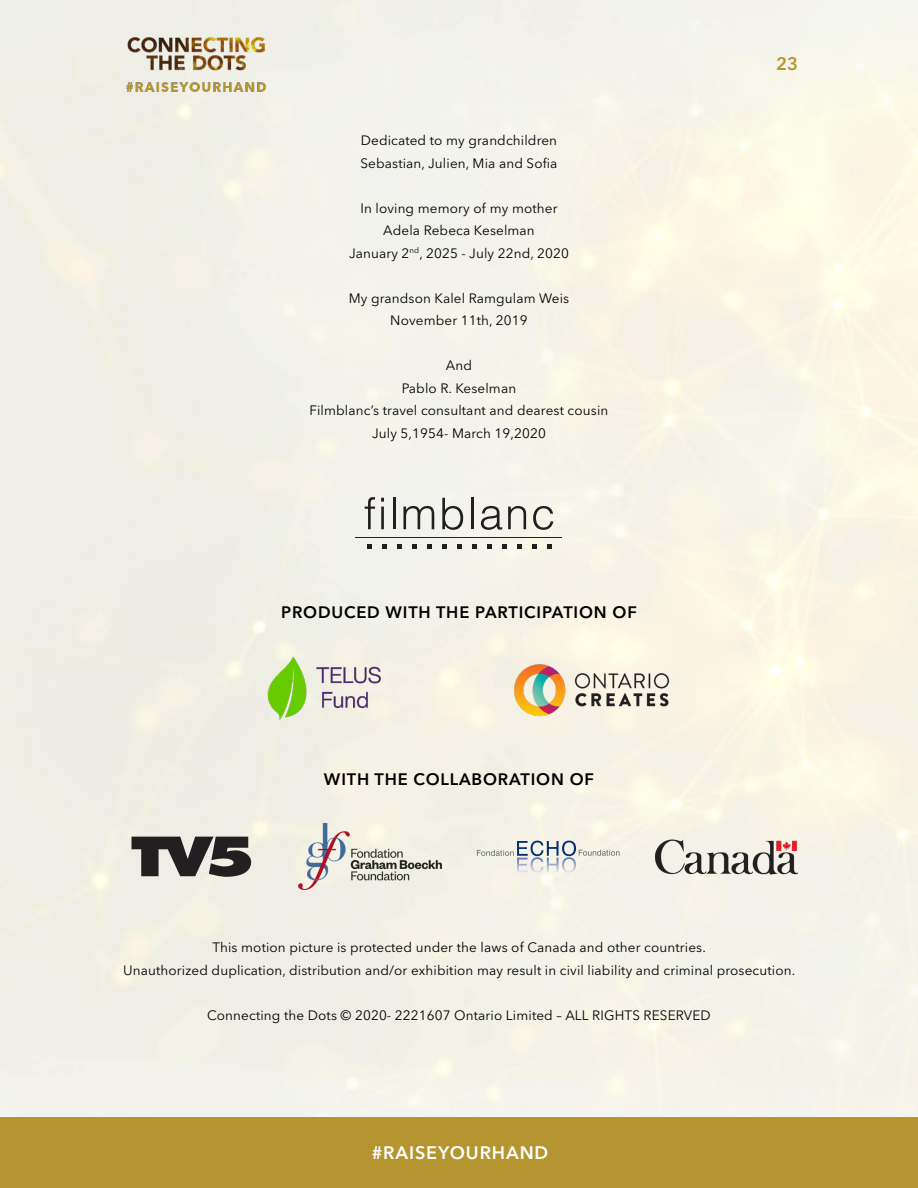
<style>
.page{position:relative;width:918px;height:1188px;background:#fff}
.page>*{position:absolute;margin:0;border:0;box-sizing:border-box;transform-origin:0 0}
.t1{font:600 18px "Avenir Next LT Pro";letter-spacing:.05em;color:#fff}
.t2{font:600 18px "Avenir Next LT Pro";color:#b5952f}
.t3{font:600 16.5px "Avenir Next LT Pro";letter-spacing:.05em;color:#000}
.t4{font:13.5px "Avenir Next LT Pro";letter-spacing:.01em;color:#000}
</style>
<div class="page">
<div style="left:0;top:0;width:918px;height:1118px;background:#f4f2e6"></div>
<img style="left:120px;top:33px;width:152px;height:61px">
<div style="left:0;top:1118px;width:918px;height:70px;background:#b5952f"></div>
<svg style="left:365px;top:497px;width:10px;height:32px"></svg>
<hr style="left:381px;top:507px;width:3px;height:22px;background:#231f20">
<svg style="left:381px;top:498px;width:3px;height:4px"></svg>
<hr style="left:393px;top:498px;width:2px;height:31px;background:#231f20">
<svg style="left:403px;top:506px;width:31px;height:23px"></svg>
<svg style="left:442px;top:498px;width:21px;height:32px"></svg>
<hr style="left:471px;top:498px;width:3px;height:31px;background:#231f20">
<svg style="left:481px;top:506px;width:21px;height:24px"></svg>
<svg style="left:508px;top:506px;width:18px;height:23px"></svg>
<svg style="left:533px;top:506px;width:20px;height:24px"></svg>
<svg style="left:367px;top:544px;width:5px;height:5px"></svg>
<svg style="left:382px;top:544px;width:5px;height:5px"></svg>
<svg style="left:397px;top:544px;width:5px;height:5px"></svg>
<svg style="left:412px;top:544px;width:5px;height:5px"></svg>
<svg style="left:427px;top:544px;width:5px;height:5px"></svg>
<svg style="left:442px;top:544px;width:5px;height:5px"></svg>
<svg style="left:457px;top:544px;width:5px;height:5px"></svg>
<svg style="left:472px;top:544px;width:5px;height:5px"></svg>
<svg style="left:487px;top:544px;width:5px;height:5px"></svg>
<svg style="left:502px;top:544px;width:5px;height:5px"></svg>
<svg style="left:517px;top:544px;width:5px;height:5px"></svg>
<svg style="left:532px;top:544px;width:5px;height:5px"></svg>
<svg style="left:547px;top:544px;width:5px;height:5px"></svg>
<hr style="left:356px;top:537px;width:206px;height:1px;background:#231f20">
<img style="left:252px;top:649px;width:148px;height:81px">
<img style="left:500px;top:649px;width:184px;height:81px">
<svg style="left:132px;top:837px;width:119px;height:40px;background:#666260"></svg>
<img style="left:298px;top:824px;width:143px;height:66px">
<svg style="left:477px;top:841px;width:143px;height:32px;background:#dbddd9"></svg>
<img style="left:655px;top:838px;width:143px;height:37px">
<p class="t4" style="left:361px;top:132px;width:198px">Dedicated to my grandchildren</p>
<p class="t4" style="left:361px;top:155px;width:198px">Sebastian, Julien, Mia and Sofia</p>
<p class="t4" style="left:360px;top:200px;width:199px">In loving memory of my mother</p>
<p class="t4" style="left:383px;top:222px;width:153px">Adela Rebeca Keselman</p>
<p class="t4" style="left:349px;top:245px;width:221px">January 2<sup>nd</sup>, 2025 - July 22nd, 2020</p>
<p class="t4" style="left:349px;top:290px;width:222px">My grandson Kalel Ramgulam Weis</p>
<p class="t4" style="left:390px;top:312px;width:139px">November 11th, 2019</p>
<p class="t4" style="left:446px;top:357px;width:28px">And</p>
<p class="t4" style="left:402px;top:380px;width:116px">Pablo R. Keselman</p>
<p class="t4" style="left:310px;top:402px;width:300px">Filmblanc’s travel consultant and dearest cousin</p>
<p class="t4" style="left:372px;top:425px;width:175px">July 5,1954- March 19,2020</p>
<p class="t3" style="left:281px;top:602px;width:357px">PRODUCED WITH THE PARTICIPATION OF</p>
<p class="t3" style="left:324px;top:769px;width:272px">WITH THE COLLABORATION OF</p>
<h1 class="t2" style="left:776px;top:53px;width:23px">23</h1>
<p class="t4" style="left:213px;top:939px;width:495px">This motion picture is protected under the laws of Canada and other countries.</p>
<p class="t4" style="left:123px;top:962px;width:674px">Unauthorized duplication, distribution and/or exhibition may result in civil liability and criminal prosecution.</p>
<p class="t4" style="left:207px;top:1007px;width:505px">Connecting the Dots © 2020- 2221607 Ontario Limited – ALL RIGHTS RESERVED</p>
<h1 class="t1" style="left:372px;top:1142px;width:178px">#RAISEYOURHAND</h1>
</div>
